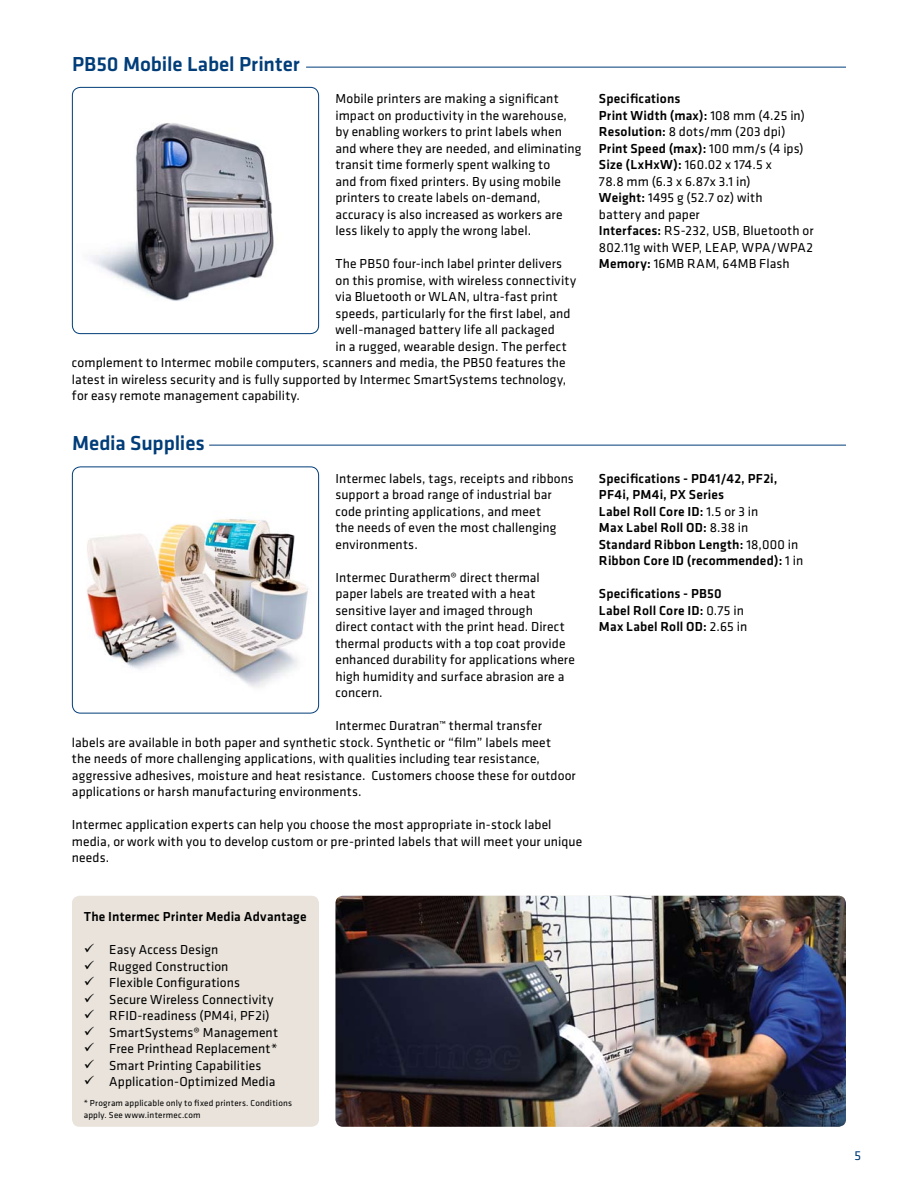
<style>
.page{position:relative;width:918px;height:1188px;background:#fff}
.page>*{position:absolute;margin:0;border:0;box-sizing:border-box;transform-origin:0 0}
.t1{font:500 21px "Klavika";letter-spacing:-.005em;color:#003d79}
.t2{font:13.5px/16.5px "Klavika";letter-spacing:.01em;color:#000}
.t3{font:500 13.5px/16.5px "Klavika";letter-spacing:.01em;color:#000}
.t4{font:13.5px "Klavika";color:#003d79}
.t5{font:9px/12px "Klavika";letter-spacing:.025em;color:#000}
.s1{font-weight:500}
.s2{font-weight:400}
</style>
<div class="page">
<div style="left:72px;top:87px;width:247px;height:247px;border:1px solid #003d79;border-radius:8px"></div>
<img style="left:91px;top:123px;width:183px;height:178px">
<div style="left:72px;top:896px;width:247px;height:231px;background:#e9e3db;border-radius:8px"></div>
<img style="left:336px;top:896px;width:510px;height:231px">
<hr style="left:306px;top:67px;width:540px;height:1px;background:#003d79">
<hr style="left:209px;top:445px;width:637px;height:1px;background:#003d79">
<div style="left:72px;top:466px;width:247px;height:248px;border:1px solid #003d79;border-radius:8px"></div>
<img style="left:86px;top:513px;width:222px;height:174px">
<h1 class="t1" style="left:72px;top:49px;width:229px">PB50 Mobile Label Printer</h1>
<p class="t2" style="left:336px;top:90px;width:248px">Mobile printers are making a significant impact on productivity in the warehouse, by enabling workers to print labels when and where they are needed, and eliminating transit time formerly spent walking to<br>and from fixed printers. By using mobile printers to create labels on-demand, accuracy is also increased as workers are less likely to apply the wrong label.</p>
<p class="t2" style="left:336px;top:255px;width:228px">The PB50 four-inch label printer delivers</p>
<p class="t2" style="left:336px;top:271px;width:242px">on this promise, with wireless connectivity</p>
<p class="t2" style="left:336px;top:288px;width:224px">via Bluetooth or WLAN, ultra-fast print</p>
<p class="t2" style="left:336px;top:304px;width:237px">speeds, particularly for the first label, and</p>
<p class="t2" style="left:336px;top:321px;width:221px">well-managed battery life all packaged</p>
<p class="t2" style="left:336px;top:337px;width:233px">in a rugged, wearable design. The perfect</p>
<p class="t2" style="left:72px;top:354px;width:495px">complement to Intermec mobile computers, scanners and media, the PB50 features the</p>
<p class="t2" style="left:72px;top:370px;width:496px">latest in wireless security and is fully supported by Intermec SmartSystems technology,</p>
<p class="t2" style="left:72px;top:387px;width:230px">for easy remote management capability.</p>
<h1 class="t1" style="left:72px;top:429px;width:134px">Media Supplies</h1>
<p class="t2" style="left:336px;top:469px;width:240px">Intermec labels, tags, receipts and ribbons support a broad range of industrial bar code printing applications, and meet<br>the needs of even the most challenging environments.</p>
<p class="t2" style="left:336px;top:568px;width:241px">Intermec Duratherm® direct thermal paper labels are treated with a heat sensitive layer and imaged through<br>direct contact with the print head. Direct thermal products with a top coat provide enhanced durability for applications where high humidity and surface abrasion are a concern.</p>
<p class="t2" style="left:72px;top:717px;width:505px;text-indent:264px">Intermec Duratran™ thermal transfer labels are available in both paper and synthetic stock. Synthetic or “film” labels meet<br>the needs of more challenging applications, with qualities including tear resistance, aggressive adhesives, moisture and heat resistance. Customers choose these for outdoor applications or harsh manufacturing environments.</p>
<p class="t2" style="left:72px;top:816px;width:512px">Intermec application experts can help you choose the most appropriate in-stock label media, or work with you to develop custom or pre-printed labels that will meet your unique needs.</p>
<p class="t2" style="left:599px;top:90px;width:216px"><span class="s1">Specifications<br>Print Width (max):</span> 108 mm (4.25 in)<br><span class="s1">Resolution:</span> 8 dots/mm (203 dpi)<br><span class="s1">Print Speed (max):</span> 100 mm/s (4 ips)<br><span class="s1">Size (LxHxW):</span> 160.02 x 174.5 x<br>78.8 mm (6.3 x 6.87x 3.1 in)<br><span class="s1">Weight:</span> 1495 g (52.7 oz) with<br>battery and paper<br><span class="s1">Interfaces:</span> RS-232, USB, Bluetooth or<br>802.11g with WEP, LEAP, WPA/WPA2<br><span class="s1">Memory:</span> 16MB RAM, 64MB Flash</p>
<p class="t3" style="left:599px;top:470px;width:206px">Specifications - PD41/42, PF2i,<br>PF4i, PM4i, PX Series<br>Label Roll Core ID: <span class="s2">1.5 or 3 in<br></span>Max Label Roll OD: <span class="s2">8.38 in<br></span>Standard Ribbon Length: <span class="s2">18,000 in<br></span>Ribbon Core ID (recommended): <span class="s2">1 in</span></p>
<p class="t3" style="left:599px;top:585px;width:150px">Specifications - PB50<br>Label Roll Core ID: <span class="s2">0.75 in<br></span>Max Label Roll OD: <span class="s2">2.65 in</span></p>
<p class="t3" style="left:84px;top:908px;width:224px">The Intermec Printer Media Advantage</p>
<p class="t2" style="left:84px;top:941px;width:136px">✓ Easy Access Design</p>
<p class="t2" style="left:84px;top:958px;width:146px">✓ Rugged Construction</p>
<p class="t2" style="left:84px;top:974px;width:158px">✓ Flexible Configurations</p>
<p class="t2" style="left:84px;top:991px;width:191px">✓ Secure Wireless Connectivity</p>
<p class="t2" style="left:84px;top:1007px;width:187px">✓ RFID-readiness (PM4i, PF2i)</p>
<p class="t2" style="left:84px;top:1024px;width:196px">✓ SmartSystems® Management</p>
<p class="t2" style="left:84px;top:1040px;width:195px">✓ Free Printhead Replacement*</p>
<p class="t2" style="left:84px;top:1057px;width:179px">✓ Smart Printing Capabilities</p>
<p class="t2" style="left:84px;top:1073px;width:193px">✓ Application-Optimized Media</p>
<p class="t5" style="left:84px;top:1097px;width:210px">* Program applicable only to fixed printers. Conditions apply. See www.intermec.com</p>
<p class="t4" style="left:854px;top:1146px;width:8px">5</p>
</div>
